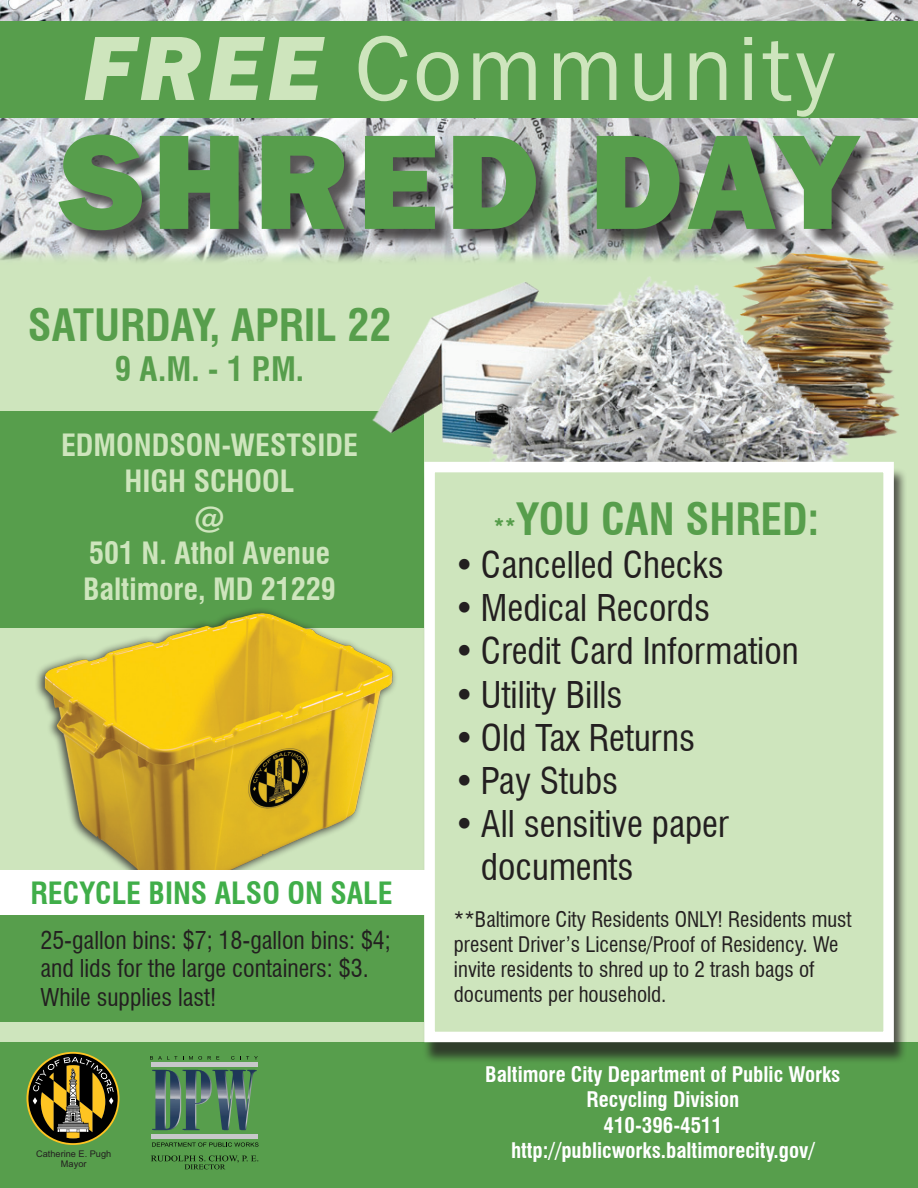
<style>
.page{position:relative;width:918px;height:1188px;background:#cee5bd}
.page>*{position:absolute;margin:0;border:0;box-sizing:border-box;transform-origin:0 0}
.t1{font:800 139.5px "Franklin Gothic";letter-spacing:.05em;color:#579e4c}
.t2{font:94.5px "Franklin Gothic";letter-spacing:.04em;color:#cee5bd}
.t3{font:700 condensed 43.5px "Swiss 721 BT";color:#579e4c}
.t4{font:condensed 36px/43.2px "Swiss 721 BT";color:#231f20}
.t5{font:700 condensed 33px "Swiss 721 BT";color:#579e4c}
.t6{font:700 condensed 30px/36px "Swiss 721 BT";color:#cee5bd;text-align:center}
.t7{font:700 condensed 30px "Swiss 721 BT";color:#40ae49}
.t8{font:condensed 24px/28.8px "Swiss 721 BT";color:#231f20}
.t9{font:condensed 21px/25.2px "Swiss 721 BT";color:#231f20}
.t10{font:700 condensed 21px/25.2px "Swiss 721 BT";color:#fff;text-align:center}
.t11{font:9.15px/10.1px "Arial";color:#231f20;text-align:center}
.s1{font-weight:800;font-style:italic}
.s2{font-size:22.5px}
</style>
<div class="page">
<img style="left:0;top:0;width:918px;height:262px">
<div style="left:62px;top:137px;width:816px;height:112px;background:#231f20;opacity:.75"></div>
<div style="left:0;top:21px;width:918px;height:97px;background:#579e4c"></div>
<div style="left:0;top:1042px;width:918px;height:146px;background:#579e4c"></div>
<div style="left:0;top:412px;width:423px;height:216px;background:#579e4c"></div>
<img style="left:36px;top:609px;width:360px;height:261px">
<img style="left:333px;top:221px;width:585px;height:246px">
<div style="left:422px;top:467px;width:486px;height:597px;background:#231f20;opacity:.75"></div>
<div style="left:424px;top:462px;width:470px;height:580px;background:#cee5bd;border:10px solid #fff"></div>
<div style="left:0;top:915px;width:423px;height:107px;background:#579e4c"></div>
<div style="left:0;top:870px;width:424px;height:45px;background:#fff"></div>
<svg style="left:26px;top:1052px;width:94px;height:93px"></svg>
<svg style="left:152px;top:1070px;width:105px;height:60px"></svg>
<hr style="left:151px;top:1062px;width:107px;height:4px;background:#c7c8ca">
<hr style="left:152px;top:1135px;width:106px;height:4px;background:#c7c8ca">
<svg style="left:150px;top:1056px;width:27px;height:4px"></svg>
<svg style="left:183px;top:1056px;width:19px;height:4px"></svg>
<svg style="left:208px;top:1056px;width:11px;height:4px"></svg>
<svg style="left:231px;top:1056px;width:27px;height:4px"></svg>
<svg style="left:152px;top:1142px;width:107px;height:5px"></svg>
<svg style="left:151px;top:1155px;width:107px;height:14px"></svg>
<h2 class="t2" style="left:83px;top:10px;width:753px"><span class="s1">FREE</span> Community</h2>
<h1 class="t1" style="left:60px;top:92px;width:799px">SHRED DAY</h1>
<h3 class="t3" style="left:28px;top:299px;width:365px">SATURDAY, APRIL 22</h3>
<h3 class="t5" style="left:115px;top:349px;width:191px">9 A.M. - 1 P.M.</h3>
<h3 class="t6" style="left:61px;top:427px;width:298px">EDMONDSON-WESTSIDE<br>HIGH SCHOOL<br>@<br>501 N. Athol Avenue<br>Baltimore, MD 21229</h3>
<h3 class="t7" style="left:31px;top:875px;width:364px">RECYCLE BINS ALSO ON SALE</h3>
<p class="t8" style="left:40px;top:925px;width:352px">25-gallon bins: $7; 18-gallon bins: $4; and lids for the large containers: $3.<br>While supplies last!</p>
<p class="t11" style="left:36px;top:1149px;width:77px">Catherine E. Pugh<br>Mayor</p>
<h3 class="t3" style="left:493px;top:493px;width:327px"><span class="s2">**</span>YOU CAN SHRED:</h3>
<h3 class="t4" style="left:454px;top:543px;width:271px">• Cancelled Checks</h3>
<h3 class="t4" style="left:454px;top:587px;width:258px">• Medical Records</h3>
<h3 class="t4" style="left:454px;top:630px;width:346px">• Credit Card Information</h3>
<h3 class="t4" style="left:454px;top:673px;width:170px">• Utility Bills</h3>
<h3 class="t4" style="left:454px;top:716px;width:243px">• Old Tax Returns</h3>
<h3 class="t4" style="left:454px;top:759px;width:166px">• Pay Stubs</h3>
<h3 class="t4" style="left:481px;top:803px;width:249px;text-indent:-27px">• All sensitive paper documents</h3>
<p class="t9" style="left:454px;top:906px;width:399px">**Baltimore City Residents ONLY! Residents must present Driver’s License/Proof of Residency. We invite residents to shred up to 2 trash bags of documents per household.</p>
<p class="t10" style="left:485px;top:1062px;width:357px">Baltimore City Department of Public Works<br>Recycling Division<br>410-396-4511 http://publicworks.baltimorecity.gov/</p>
</div>
